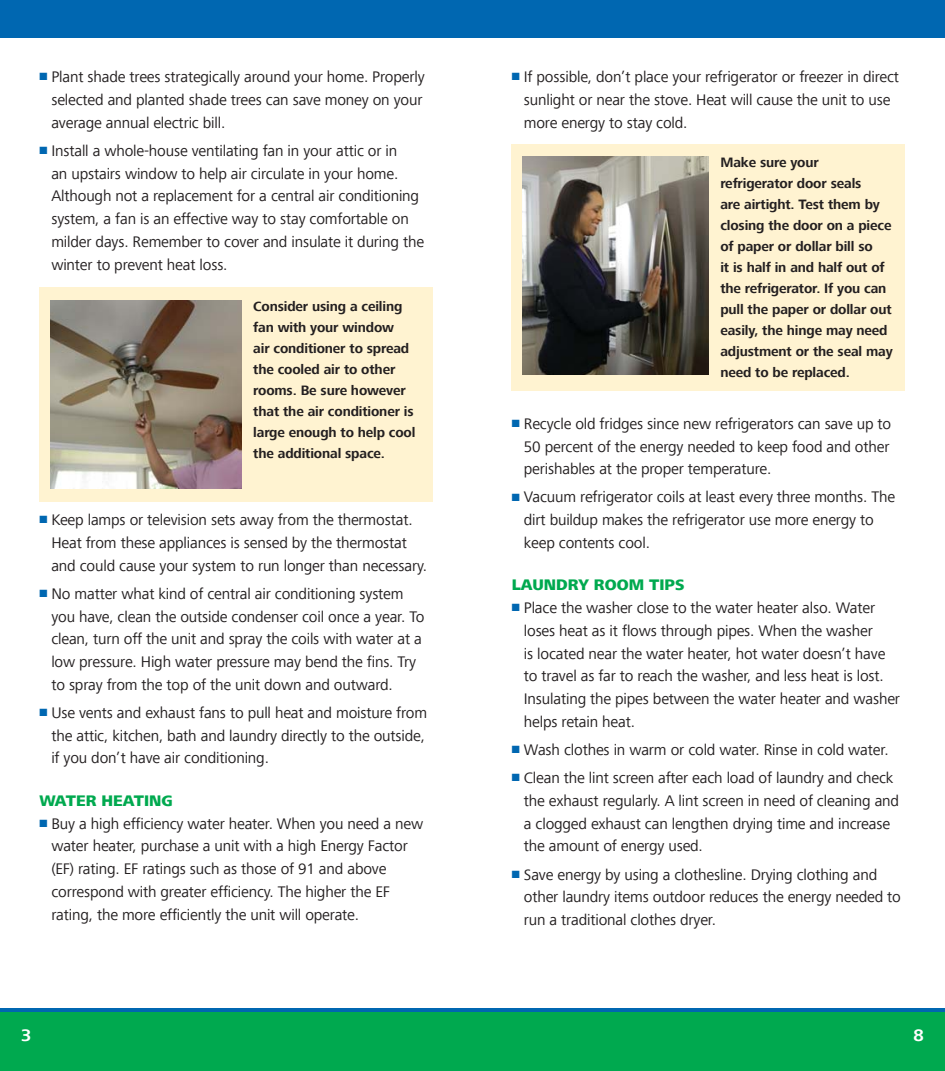
<style>
.page{position:relative;width:945px;height:1071px;background:#fff}
.page>*{position:absolute;margin:0;border:0;box-sizing:border-box;transform-origin:0 0}
.t1{font:700 17.5px "Frutiger Next Com";color:#fff}
.t2{font:15.75px/22.8px "Frutiger Next Com";letter-spacing:-.01em;color:#231f20}
.t3{font:800 15.75px "Frutiger Next Com";color:#00a94f}
.t4{font:700 14px/21px "Frutiger Next Com";letter-spacing:-.01em;color:#231f20}
.s1{color:#0067b1}
</style>
<div class="page">
<div style="left:39px;top:287px;width:394px;height:215px;background:#fff3d1"></div>
<div style="left:512px;top:144px;width:393px;height:247px;background:#fff3d1"></div>
<div style="left:0;top:0;width:472px;height:38px;background:#0067b1"></div>
<div style="left:472px;top:0;width:473px;height:38px;background:#0067b1"></div>
<img style="left:51px;top:300px;width:190px;height:188px">
<img style="left:523px;top:156px;width:185px;height:218px">
<div style="left:0;top:1011px;width:472px;height:60px;background:#00a94f"></div>
<hr style="left:0;top:1008px;width:472px;height:4px;background:#0067b1">
<div style="left:472px;top:1011px;width:473px;height:60px;background:#00a94f"></div>
<hr style="left:472px;top:1008px;width:473px;height:4px;background:#0067b1">
<p class="t2" style="left:51px;top:67px;width:375px;text-indent:-12px"><span class="s1">■</span> Plant shade trees strategically around your home. Properly selected and planted shade trees can save money on your average annual electric bill.</p>
<p class="t2" style="left:51px;top:141px;width:374px;text-indent:-12px"><span class="s1">■</span> Install a whole-house ventilating fan in your attic or in<br>an upstairs window to help air circulate in your home.<br>Although not a replacement for a central air conditioning system, a fan is an effective way to stay comfortable on milder days. Remember to cover and insulate it during the winter to prevent heat loss.</p>
<p class="t4" style="left:253px;top:297px;width:164px">Consider using a ceiling fan with your window<br>air conditioner to spread the cooled air to other rooms. Be sure however that the air conditioner is large enough to help cool the additional space.</p>
<p class="t2" style="left:51px;top:510px;width:377px;text-indent:-12px"><span class="s1">■</span> Keep lamps or television sets away from the thermostat.<br>Heat from these appliances is sensed by the thermostat and could cause your system to run longer than necessary.</p>
<p class="t2" style="left:51px;top:584px;width:375px;text-indent:-12px"><span class="s1">■</span> No matter what kind of central air conditioning system you have, clean the outside condenser coil once a year. To clean, turn off the unit and spray the coils with water at a low pressure. High water pressure may bend the fins. Try to spray from the top of the unit down and outward.</p>
<p class="t2" style="left:51px;top:703px;width:377px;text-indent:-12px"><span class="s1">■</span> Use vents and exhaust fans to pull heat and moisture from the attic, kitchen, bath and laundry directly to the outside, if you don’t have air conditioning.</p>
<h3 class="t3" style="left:39px;top:795px;width:135px">WATER HEATING</h3>
<p class="t2" style="left:51px;top:814px;width:373px;text-indent:-12px"><span class="s1">■</span> Buy a high efficiency water heater. When you need a new water heater, purchase a unit with a high Energy Factor (EF) rating. EF ratings such as those of 91 and above correspond with greater efficiency. The higher the EF rating, the more efficiently the unit will operate.</p>
<p class="t2" style="left:524px;top:67px;width:377px;text-indent:-12px"><span class="s1">■</span> If possible, don’t place your refrigerator or freezer in direct sunlight or near the stove. Heat will cause the unit to use more energy to stay cold.</p>
<p class="t4" style="left:720px;top:153px;width:174px">Make sure your refrigerator door seals<br>are airtight. Test them by closing the door on a piece of paper or dollar bill so<br>it is half in and half out of the refrigerator. If you can pull the paper or dollar out easily, the hinge may need adjustment or the seal may need to be replaced.</p>
<p class="t2" style="left:524px;top:414px;width:369px;text-align:justify;text-indent:-12px"><span class="s1">■</span> Recycle old fridges since new refrigerators can save up to 50 percent of the energy needed to keep food and other perishables at the proper temperature.</p>
<p class="t2" style="left:524px;top:488px;width:373px;text-indent:-12px"><span class="s1">■</span> Vacuum refrigerator coils at least every three months. The dirt buildup makes the refrigerator use more energy to keep contents cool.</p>
<h3 class="t3" style="left:512px;top:579px;width:174px">LAUNDRY ROOM TIPS</h3>
<p class="t2" style="left:524px;top:598px;width:378px;text-indent:-12px"><span class="s1">■</span> Place the washer close to the water heater also. Water loses heat as it flows through pipes. When the washer<br>is located near the water heater, hot water doesn’t have to travel as far to reach the washer, and less heat is lost.<br>Insulating the pipes between the water heater and washer helps retain heat.</p>
<p class="t2" style="left:512px;top:740px;width:378px"><span class="s1">■</span> Wash clothes in warm or cold water. Rinse in cold water.</p>
<p class="t2" style="left:524px;top:768px;width:377px;text-indent:-12px"><span class="s1">■</span> Clean the lint screen after each load of laundry and check the exhaust regularly. A lint screen in need of cleaning and a clogged exhaust can lengthen drying time and increase the amount of energy used.</p>
<p class="t2" style="left:524px;top:865px;width:379px;text-indent:-12px"><span class="s1">■</span> Save energy by using a clothesline. Drying clothing and other laundry items outdoor reduces the energy needed to run a traditional clothes dryer.</p>
<p class="t1" style="left:21px;top:1028px;width:12px">3</p>
<p class="t1" style="left:914px;top:1028px;width:12px">8</p>
</div>
